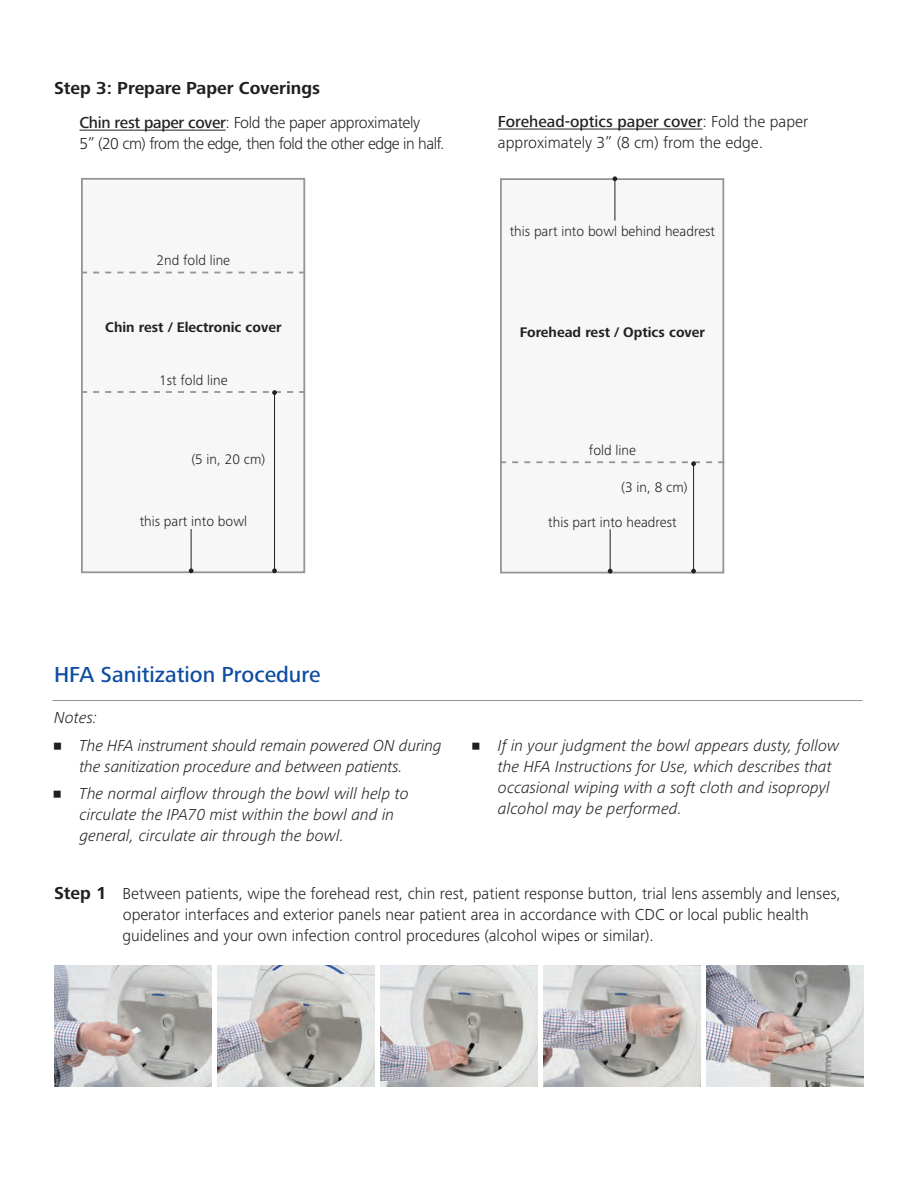
<style>
.page{position:relative;width:918px;height:1188px;background:#fff}
.page>*{position:absolute;margin:0;border:0;box-sizing:border-box;transform-origin:0 0}
.t1{font:500 22.5px "Zeiss Frutiger Next Pro";color:#0d4da1}
.t2{font:700 18px "Zeiss Frutiger Next Pro";color:#231f20}
.t3{font:italic 300 16.5px/21px "Zeiss Frutiger Next Pro";color:#231f20}
.t4{font:300 16.5px/21px "Zeiss Frutiger Next Pro";color:#231f20}
.t5{font:300 16.5px/21px "Zeiss Frutiger Next Pro";letter-spacing:-.03em;color:#231f20}
.t6{font:300 14.4px "Zeiss Frutiger Next Pro";color:#231f20}
.t7{font:700 14.4px "Zeiss Frutiger Next Pro";color:#231f20}
.s1{font-weight:500}
.s2{font-weight:700;font-size:18px}
</style>
<div class="page">
<hr style="left:80px;top:130px;width:146px;height:1px;background:#231f20">
<hr style="left:498px;top:129px;width:205px;height:1px;background:#231f20">
<hr style="left:52px;top:700px;width:810px;height:1px;background:#939598">
<img style="left:54px;top:966px;width:158px;height:121px">
<img style="left:380px;top:966px;width:158px;height:121px">
<img style="left:217px;top:966px;width:158px;height:121px">
<img style="left:543px;top:966px;width:158px;height:121px">
<img style="left:706px;top:966px;width:158px;height:121px">
<div style="left:81px;top:178px;width:224px;height:395px;background:#f7f7f8;border:2px solid #939598"></div>
<svg style="left:81px;top:272px;width:224px;height:1px"></svg>
<hr style="left:191px;top:529px;width:1px;height:42px;background:#231f20">
<svg style="left:189px;top:568px;width:5px;height:5px"></svg>
<hr style="left:274px;top:393px;width:1px;height:178px;background:#231f20">
<svg style="left:81px;top:390px;width:224px;height:5px"></svg>
<svg style="left:272px;top:568px;width:5px;height:5px"></svg>
<div style="left:500px;top:178px;width:224px;height:395px;background:#f7f7f8;border:2px solid #939598"></div>
<hr style="left:610px;top:529px;width:1px;height:42px;background:#231f20">
<svg style="left:608px;top:569px;width:5px;height:4px"></svg>
<hr style="left:614px;top:179px;width:1px;height:42px;background:#231f20">
<svg style="left:613px;top:176px;width:4px;height:5px"></svg>
<hr style="left:693px;top:464px;width:1px;height:107px;background:#231f20">
<svg style="left:500px;top:461px;width:224px;height:5px"></svg>
<svg style="left:691px;top:569px;width:5px;height:4px"></svg>
<p class="t2" style="left:54px;top:78px;width:268px">Step 3: Prepare Paper Coverings</p>
<p class="t5" style="left:79px;top:112px;width:367px"><span class="s1">Chin rest paper cover</span>: Fold the paper approximately<br>5” (20 cm) from the edge, then fold the other edge in half.</p>
<p class="t4" style="left:498px;top:111px;width:312px"><span class="s1">Forehead-optics paper cover</span>: Fold the paper approximately 3” (8 cm) from the edge.</p>
<p class="t6" style="left:157px;top:252px;width:75px">2nd fold line</p>
<p class="t7" style="left:105px;top:318px;width:178px">Chin rest / Electronic cover</p>
<p class="t6" style="left:159px;top:372px;width:70px">1st fold line</p>
<p class="t6" style="left:191px;top:451px;width:75px">(5 in, 20 cm)</p>
<p class="t6" style="left:140px;top:513px;width:109px">this part into bowl</p>
<p class="t6" style="left:510px;top:222px;width:207px">this part into bowl behind headrest</p>
<p class="t7" style="left:520px;top:324px;width:187px">Forehead rest / Optics cover</p>
<p class="t6" style="left:589px;top:442px;width:48px">fold line</p>
<p class="t6" style="left:621px;top:479px;width:68px">(3 in, 8 cm)</p>
<p class="t6" style="left:548px;top:514px;width:130px">this part into headrest</p>
<h1 class="t1" style="left:54px;top:661px;width:268px">HFA Sanitization Procedure</h1>
<p class="t3" style="left:54px;top:707px;width:45px">Notes:</p>
<p class="t3" style="left:79px;top:735px;width:364px;text-indent:-25px">• The HFA instrument should remain powered ON during the sanitization procedure and between patients.</p>
<p class="t3" style="left:79px;top:783px;width:331px;text-indent:-25px">• The normal airflow through the bowl will help to circulate the IPA70 mist within the bowl and in general, circulate air through the bowl.</p>
<p class="t3" style="left:498px;top:735px;width:343px;text-indent:-25px">• If in your judgment the bowl appears dusty, follow the HFA Instructions for Use, which describes that occasional wiping with a soft cloth and isopropyl alcohol may be performed.</p>
<p class="t4" style="left:122px;top:883px;width:720px;text-indent:-68px"><span class="s2">Step 1</span> Between patients, wipe the forehead rest, chin rest, patient response button, trial lens assembly and lenses, operator interfaces and exterior panels near patient area in accordance with CDC or local public health guidelines and your own infection control procedures (alcohol wipes or similar).</p>
</div>
